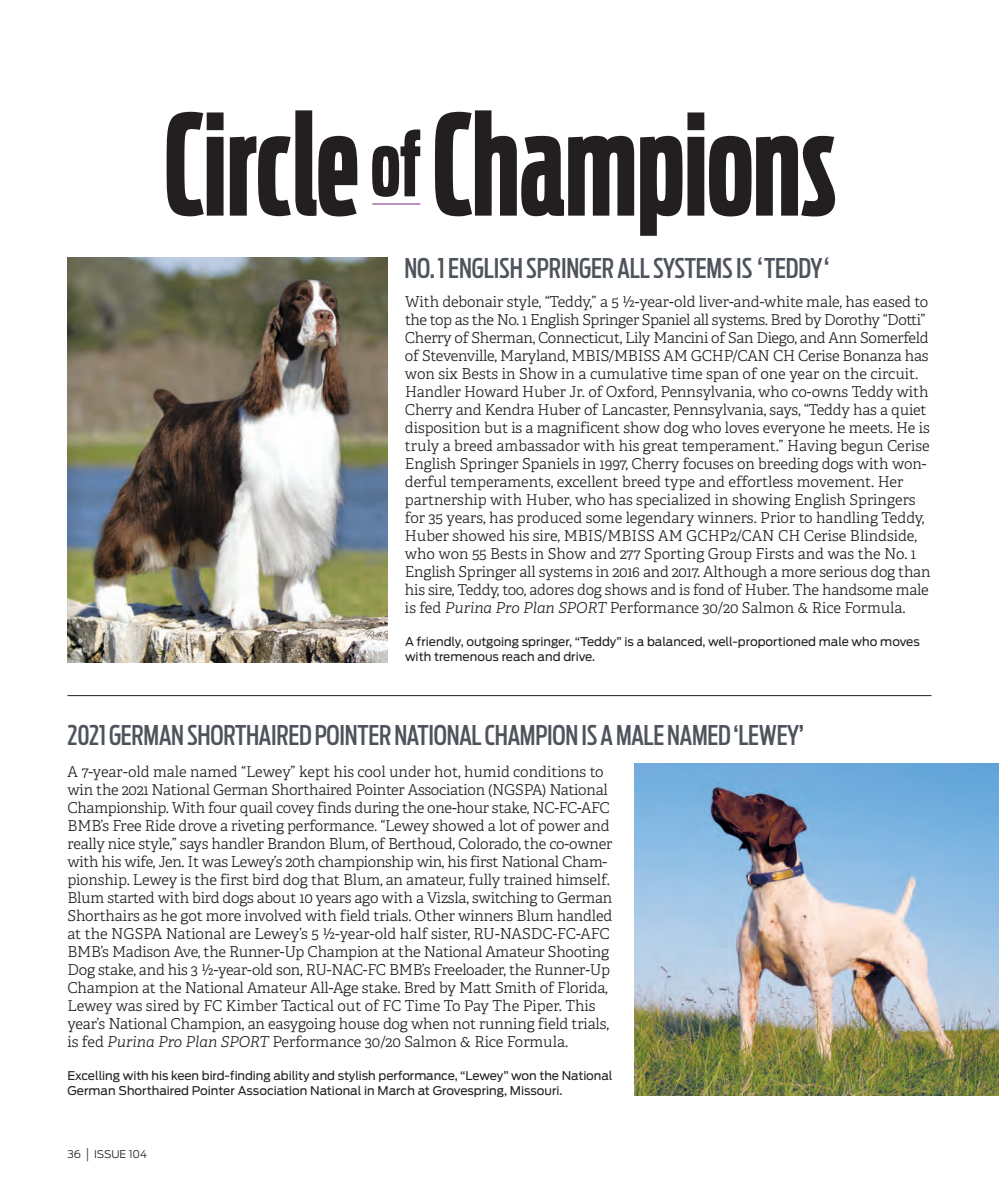
<style>
.page{position:relative;width:999px;height:1188px;background:#fff}
.page>*{position:absolute;margin:0;border:0;box-sizing:border-box;transform-origin:0 0}
.t1{font:500 27px "Antenna Extra Cond";letter-spacing:-.01em;color:#4e535c}
.t2{font:300 15px/18px "Adelle";letter-spacing:-.015em;color:#231f20}
.t3{font:12px/15px "Antenna";color:#231f20}
.t4{font:300 10.5px "Antenna";color:#231f20}
.s1{font-family:"Lucida Grande";font-weight:400}
.s2{font-style:italic}
.s3{font-family:"Helvetica";font-stretch:condensed;font-size:13.5px}
</style>
<div class="page">
<svg style="left:167px;top:112px;width:57px;height:104px"></svg>
<svg style="left:230px;top:110px;width:127px;height:106px"></svg>
<svg style="left:372px;top:129px;width:48px;height:68px"></svg>
<svg style="left:435px;top:110px;width:199px;height:106px"></svg>
<svg style="left:640px;top:112px;width:195px;height:124px"></svg>
<hr style="left:372px;top:204px;width:48px;height:1px;background:#7b2a83">
<img style="left:67px;top:257px;width:320px;height:405px">
<hr style="left:68px;top:695px;width:863px;height:1px;background:#231f20">
<img style="left:634px;top:763px;width:365px;height:332px">
<h1 class="t1" style="left:405px;top:252px;width:428px">NO. 1 ENGLISH SPRINGER ALL SYSTEMS IS <span class="s1">ʻ</span>TEDDY<span class="s1">ʻ</span></h1>
<p class="t2" style="left:405px;top:295px;width:527px">With debonair style, “Teddy,” a 5 ½-year-old liver-and-white male, has eased to the top as the No. 1 English Springer Spaniel all systems. Bred by Dorothy “Dotti” Cherry of Sherman, Connecticut, Lily Mancini of San Diego, and Ann Somerfeld of Stevenville, Maryland, MBIS/MBISS AM GCHP/CAN CH Cerise Bonanza has won six Bests in Show in a cumulative time span of one year on the circuit.<br>Handler Howard Huber Jr. of Oxford, Pennsylvania, who co-owns Teddy with Cherry and Kendra Huber of Lancaster, Pennsylvania, says, “Teddy has a quiet disposition but is a magnificent show dog who loves everyone he meets. He is truly a breed ambassador with his great temperament.” Having begun Cerise English Springer Spaniels in 1997, Cherry focuses on breeding dogs with won&shy;derful temperaments, excellent breed type and effortless movement. Her partnership with Huber, who has specialized in showing English Springers for 35 years, has produced some legendary winners. Prior to handling Teddy, Huber showed his sire, MBIS/MBISS AM GCHP2/CAN CH Cerise Blindside, who won 55 Bests in Show and 277 Sporting Group Firsts and was the No. 1<br>English Springer all systems in 2016 and 2017. Although a more serious dog than his sire, Teddy, too, adores dog shows and is fond of Huber. The handsome male is fed <span class="s2">Purina Pro Plan SPORT</span> Performance 30/20 Salmon &amp; Rice Formula.</p>
<p class="t3" style="left:405px;top:635px;width:516px">A friendly, outgoing springer, “Teddy” is a balanced, well-proportioned male who moves with tremenous reach and drive.</p>
<h1 class="t1" style="left:68px;top:719px;width:738px">2021 GERMAN SHORTHAIRED POINTER NATIONAL CHAMPION IS A MALE NAMED ‘LEWEY’</h1>
<p class="t2" style="left:67px;top:764px;width:546px">A 7-year-old male named “Lewey” kept his cool under hot, humid conditions to win the 2021 National German Shorthaired Pointer Association (NGSPA) National Championship. With four quail covey finds during the one-hour stake, NC-FC-AFC BMB’s Free Ride drove a riveting performance. “Lewey showed a lot of power and really nice style,” says handler Brandon Blum, of Berthoud, Colorado, the co-owner with his wife, Jen. It was Lewey’s 20th championship win, his first National Cham&shy;pionship. Lewey is the first bird dog that Blum, an amateur, fully trained himself.<br>Blum started with bird dogs about 10 years ago with a Vizsla, switching to German Shorthairs as he got more involved with field trials. Other winners Blum handled at the NGSPA National are Lewey’s 5 ½-year-old half sister, RU-NASDC-FC-AFC BMB’s Madison Ave, the Runner-Up Champion at the National Amateur Shooting Dog stake, and his 3 ½-year-old son, RU-NAC-FC BMB’s Freeloader, the Runner-Up Champion at the National Amateur All-Age stake. Bred by Matt Smith of Florida, Lewey was sired by FC Kimber Tactical out of FC Time To Pay The Piper. This year’s National Champion, an easygoing house dog when not running field trials, is fed <span class="s2">Purina Pro Plan SPORT</span> Performance 30/20 Salmon &amp; Rice Formula.</p>
<p class="t3" style="left:68px;top:1068px;width:547px">Excelling with his keen bird-finding ability and stylish performance, “Lewey” won the National<br>German Shorthaired Pointer Association National in March at Grovespring, Missouri.</p>
<p class="t4" style="left:68px;top:1148px;width:81px">36 <span class="s3">|</span> ISSUE 104</p>
</div>
